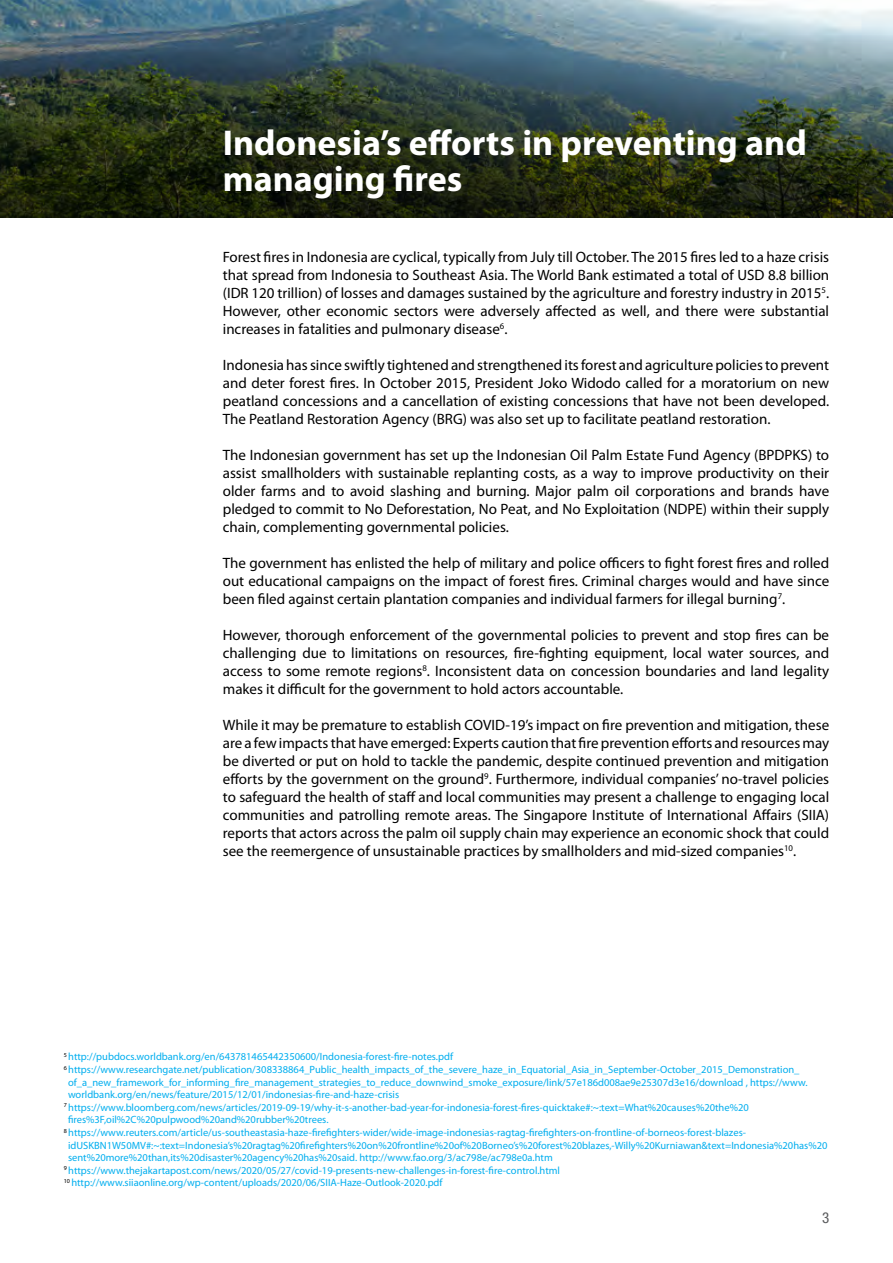
<style>
.page{position:relative;width:893px;height:1263px;background:#fff}
.page>*{position:absolute;margin:0;border:0;box-sizing:border-box;transform-origin:0 0}
.t1{font:700 36px/36px "Myriad Pro";color:#fff}
.t2{font:15px/18px "Myriad Pro";color:#000;text-align:justify}
.t3{font:condensed 15px "Helvetica Neue LT Std";color:#58595b}
.t4{font:10.5px "Myriad Pro";color:#00aeef}
</style>
<div class="page">
<img style="left:0;top:0;width:893px;height:218px">
<h1 class="t1" style="left:223px;top:125px;width:585px">Indonesia’s efforts in preventing and managing fires</h1>
<p class="t2" style="left:223px;top:248px;width:608px">Forest fires in Indonesia are cyclical, typically from July till October. The 2015 fires led to a haze crisis that spread from Indonesia to Southeast Asia. The World Bank estimated a total of USD 8.8 billion (IDR 120 trillion) of losses and damages sustained by the agriculture and forestry industry in 2015<sup>5</sup>.<br>However, other economic sectors were adversely affected as well, and there were substantial increases in fatalities and pulmonary disease<sup>6</sup>.</p>
<p class="t2" style="left:223px;top:356px;width:608px">Indonesia has since swiftly tightened and strengthened its forest and agriculture policies to prevent and deter forest fires. In October 2015, President Joko Widodo called for a moratorium on new peatland concessions and a cancellation of existing concessions that have not been developed.<br>The Peatland Restoration Agency (BRG) was also set up to facilitate peatland restoration.</p>
<p class="t2" style="left:223px;top:446px;width:608px">The Indonesian government has set up the Indonesian Oil Palm Estate Fund Agency (BPDPKS) to assist smallholders with sustainable replanting costs, as a way to improve productivity on their older farms and to avoid slashing and burning. Major palm oil corporations and brands have pledged to commit to No Deforestation, No Peat, and No Exploitation (NDPE) within their supply chain, complementing governmental policies.</p>
<p class="t2" style="left:223px;top:554px;width:608px">The government has enlisted the help of military and police officers to fight forest fires and rolled out educational campaigns on the impact of forest fires. Criminal charges would and have since been filed against certain plantation companies and individual farmers for illegal burning<sup>7</sup>.</p>
<p class="t2" style="left:223px;top:626px;width:608px">However, thorough enforcement of the governmental policies to prevent and stop fires can be challenging due to limitations on resources, fire-fighting equipment, local water sources, and access to some remote regions<sup>8</sup>. Inconsistent data on concession boundaries and land legality makes it difficult for the government to hold actors accountable.</p>
<p class="t2" style="left:223px;top:716px;width:608px">While it may be premature to establish COVID-19’s impact on fire prevention and mitigation, these are a few impacts that have emerged: Experts caution that fire prevention efforts and resources may be diverted or put on hold to tackle the pandemic, despite continued prevention and mitigation efforts by the government on the ground<sup>9</sup>. Furthermore, individual companies’ no-travel policies to safeguard the health of staff and local communities may present a challenge to engaging local communities and patrolling remote areas. The Singapore Institute of International Affairs (SIIA) reports that actors across the palm oil supply chain may experience an economic shock that could see the reemergence of unsustainable practices by smallholders and mid-sized companies<sup>10</sup>.</p>
<p class="t4" style="left:64px;top:1051px;width:391px"><sup>5</sup> http://pubdocs.worldbank.org/en/643781465442350600/Indonesia-forest-fire-notes.pdf</p>
<p class="t4" style="left:64px;top:1064px;width:737px"><sup>6</sup> https://www.researchgate.net/publication/308338864_Public_health_impacts_of_the_severe_haze_in_Equatorial_Asia_in_September-October_2015_Demonstration_</p>
<p class="t4" style="left:68px;top:1076px;width:741px">of_a_new_framework_for_informing_fire_management_strategies_to_reduce_downwind_smoke_exposure/link/57e186d008ae9e25307d3e16/download , https://www.</p>
<p class="t4" style="left:68px;top:1089px;width:333px">worldbank.org/en/news/feature/2015/12/01/indonesias-fire-and-haze-crisis</p>
<p class="t4" style="left:64px;top:1101px;width:686px"><sup>7</sup> https://www.bloomberg.com/news/articles/2019-09-19/why-it-s-another-bad-year-for-indonesia-forest-fires-quicktake#:~:text=What%20causes%20the%20</p>
<p class="t4" style="left:68px;top:1114px;width:262px">fires%3F,oil%2C%20pulpwood%20and%20rubber%20trees.</p>
<p class="t4" style="left:64px;top:1127px;width:684px"><sup>8</sup> https://www.reuters.com/article/us-southeastasia-haze-firefighters-wider/wide-image-indonesias-ragtag-firefighters-on-frontline-of-borneos-forest-blazes-</p>
<p class="t4" style="left:68px;top:1139px;width:761px">idUSKBN1W50MV#:~:text=Indonesia’s%20ragtag%20firefighters%20on%20frontline%20of%20Borneo’s%20forest%20blazes,-Willy%20Kurniawan&amp;text=Indonesia%20has%20</p>
<p class="t4" style="left:68px;top:1152px;width:486px">sent%20more%20than,its%20disaster%20agency%20has%20said. http://www.fao.org/3/ac798e/ac798e0a.htm</p>
<p class="t4" style="left:64px;top:1164px;width:498px"><sup>9</sup> https://www.thejakartapost.com/news/2020/05/27/covid-19-presents-new-challenges-in-forest-fire-control.html</p>
<p class="t4" style="left:64px;top:1177px;width:380px"><sup>10</sup> http://www.siiaonline.org/wp-content/uploads/2020/06/SIIA-Haze-Outlook-2020.pdf</p>
<p class="t3" style="left:822px;top:1209px;width:9px">3</p>
</div>
